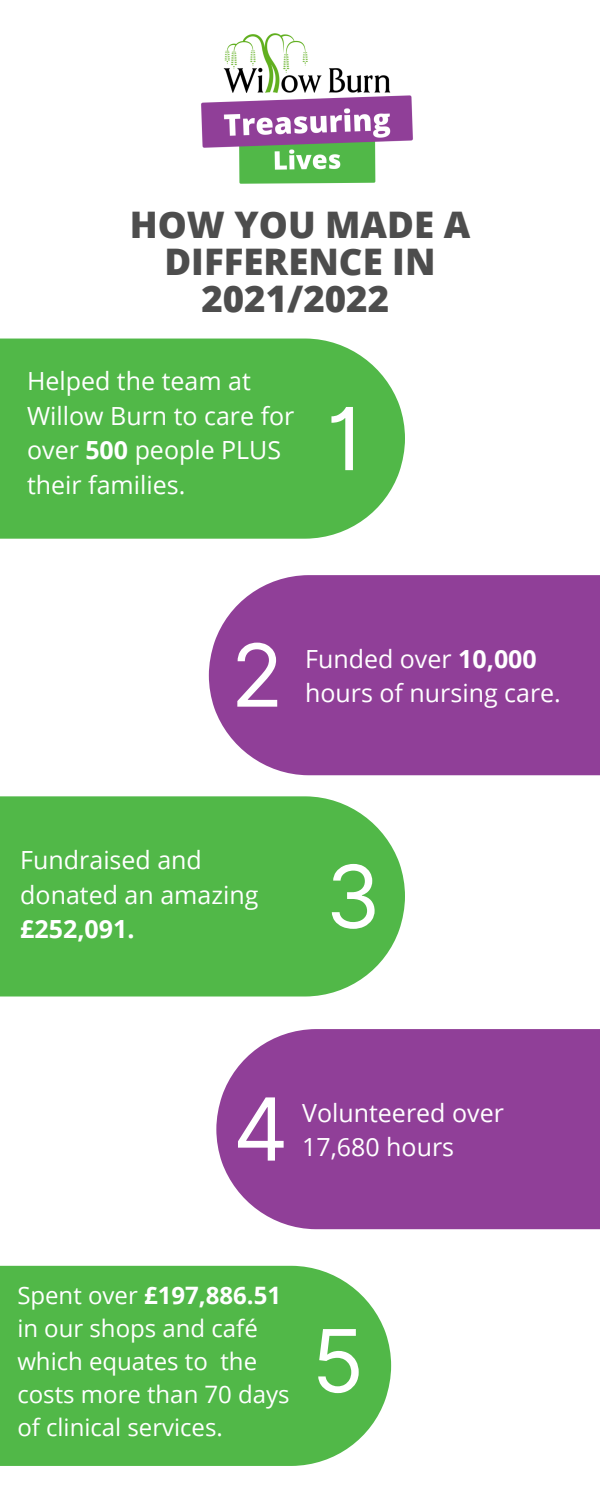
<style>
.page{position:relative;width:600px;height:1500px;background:#fff}
.page>*{position:absolute;margin:0;border:0;box-sizing:border-box;transform-origin:0 0}
.t1{font:86.9px "Inter";color:#fff}
.t2{font:800 36.6px/36.8px "Open Sans";color:#4d4d4d;text-align:center}
.t3{font:25px/34.5px "Open Sans";color:#fff}
.t4{font:24px/33px "Open Sans";color:#fff}
.s1{font-weight:700}
</style>
<div class="page">
<div style="left:0;top:339px;width:405px;height:200px;background:#51b848"></div>
<div style="left:209px;top:575px;width:391px;height:200px;background:#903f98"></div>
<div style="left:0;top:796px;width:405px;height:201px;background:#51b848"></div>
<div style="left:216px;top:1029px;width:384px;height:200px;background:#903f98"></div>
<div style="left:0;top:1266px;width:391px;height:200px;background:#51b848"></div>
<img style="left:201px;top:33px;width:212px;height:151px">
<p class="t2" style="left:130px;top:206px;width:342px">HOW YOU MADE A<br>DIFFERENCE IN<br>2021/2022</p>
<p class="t3" style="left:27px;top:363px;width:225px">Helped the team at</p>
<p class="t3" style="left:27px;top:398px;width:269px">Willow Burn to care for over <span class="s1">500</span> people PLUS their families.</p>
<p class="t1" style="left:326px;top:387px;width:40px">1</p>
<p class="t1" style="left:231px;top:623px;width:54px">2</p>
<p class="t3" style="left:305px;top:641px;width:257px">Funded over <span class="s1">10,000 </span>hours of nursing care.</p>
<p class="t3" style="left:20px;top:843px;width:240px">Fundraised and donated an amazing <span class="s1">£252,091.</span></p>
<p class="t1" style="left:325px;top:844px;width:57px">3</p>
<p class="t1" style="left:233px;top:1077px;width:57px">4</p>
<p class="t3" style="left:302px;top:1095px;width:203px">Volunteered over<br>17,680 hours</p>
<p class="t4" style="left:17px;top:1278px;width:274px">Spent over <span class="s1">£197,886.51 </span>in our shops and café which equates to the costs more than 70 days of clinical services.</p>
<p class="t1" style="left:312px;top:1309px;width:54px">5</p>
</div>
